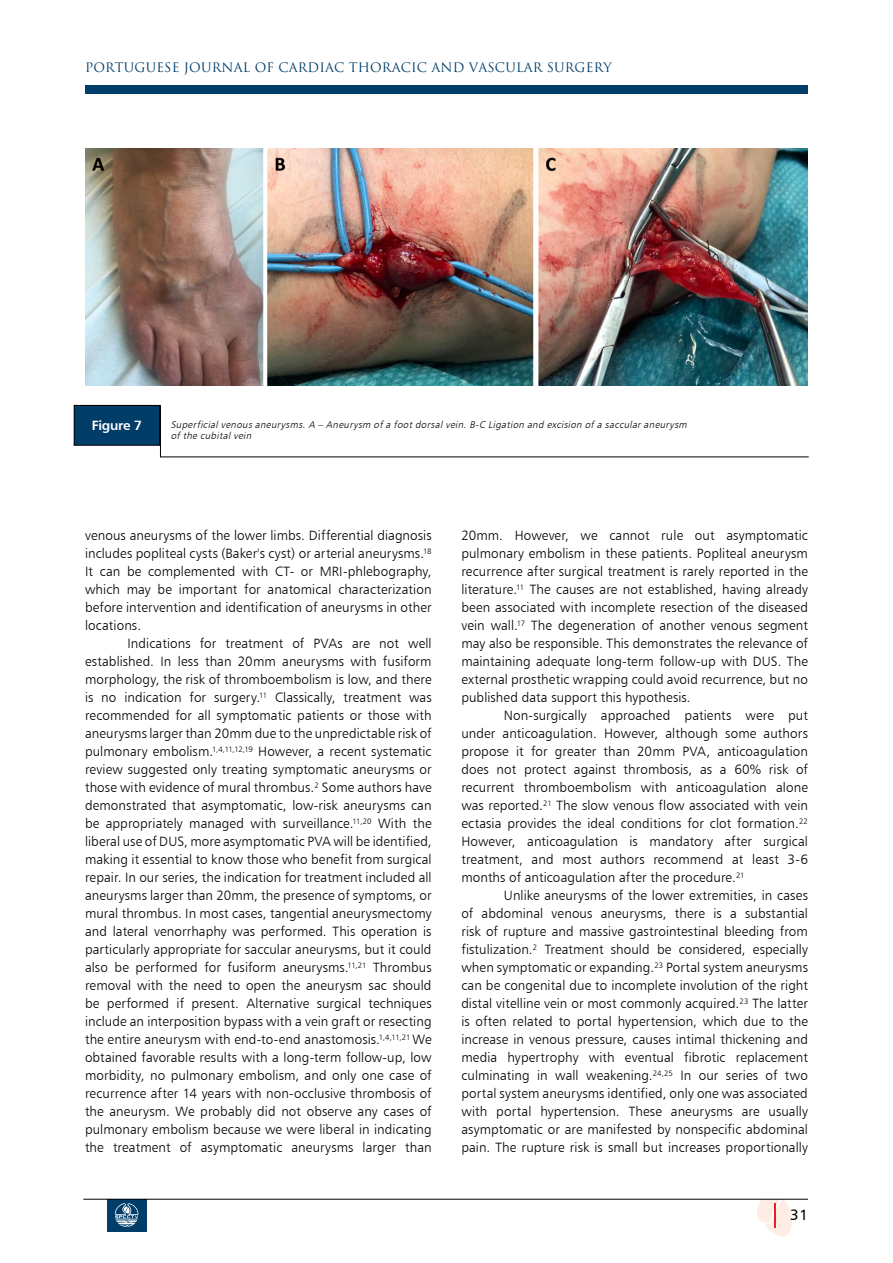
<style>
.page{position:relative;width:893px;height:1263px;background:#fff}
.page>*{position:absolute;margin:0;border:0;box-sizing:border-box;transform-origin:0 0}
.t1{font:15px "Humanist 777 BT Roman B";color:#000}
.t2{font:13.5px/18px "Humanist 777 BT Light B";letter-spacing:.005em;color:#000;text-align:justify}
.t3{font:13.5px "Humanist 777 BT Bold B";letter-spacing:-.02em;color:#fff}
.t4{font:12.75px "Trajan Pro 3";letter-spacing:.01em;color:#003d68}
.t5{font:italic 9.75px/11.7px "Humanist 777 BT Light B";color:#000}
</style>
<div class="page">
<div style="left:107px;top:1199px;width:40px;height:33px;background:#003d68"></div>
<svg style="left:115px;top:1203px;width:23px;height:24px"></svg>
<div style="left:85px;top:85px;width:723px;height:8px;background:#003d68"></div>
<svg style="left:757px;top:1200px;width:35px;height:37px"></svg>
<hr style="left:83px;top:1199px;width:725px;height:1px;background:#000">
<img style="left:86px;top:149px;width:722px;height:236px">
<svg style="left:160px;top:405px;width:649px;height:53px"></svg>
<div style="left:74px;top:405px;width:86px;height:40px;background:#003d68"></div>
<div style="left:74px;top:405px;width:86px;height:41px;border:1px solid #000"></div>
<p class="t4" style="left:85px;top:59px;width:528px">PORTUGUESE JOURNAL OF CARDIAC THORACIC AND VASCULAR SURGERY</p>
<p class="t3" style="left:92px;top:417px;width:52px">Figure 7</p>
<p class="t5" style="left:171px;top:418px;width:520px">Superficial venous aneurysms. A – Aneurysm of a foot dorsal vein. B-C Ligation and excision of a saccular aneurysm of the cubital vein</p>
<p class="t2" style="left:85px;top:526px;width:348px">venous aneurysms of the lower limbs. Differential diagnosis includes popliteal cysts (Baker's cyst) or arterial aneurysms.<sup>18<br></sup>It can be complemented with CT- or MRI-phlebography, which may be important for anatomical characterization before intervention and identification of aneurysms in other locations.</p>
<p class="t2" style="left:85px;top:634px;width:348px;text-indent:43px">Indications for treatment of PVAs are not well established. In less than 20mm aneurysms with fusiform morphology, the risk of thromboembolism is low, and there is no indication for surgery.<sup>11</sup> Classically, treatment was recommended for all symptomatic patients or those with aneurysms larger than 20mm due to the unpredictable risk of pulmonary embolism.<sup>1,4,11,12,19</sup> However, a recent systematic review suggested only treating symptomatic aneurysms or those with evidence of mural thrombus.<sup>2</sup> Some authors have demonstrated that asymptomatic, low-risk aneurysms can be appropriately managed with surveillance.<sup>11,20</sup> With the liberal use of DUS, more asymptomatic PVA will be identified, making it essential to know those who benefit from surgical repair. In our series, the indication for treatment included all aneurysms larger than 20mm, the presence of symptoms, or mural thrombus. In most cases, tangential aneurysmectomy and lateral venorrhaphy was performed. This operation is particularly appropriate for saccular aneurysms, but it could also be performed for fusiform aneurysms.<sup>11,21</sup> Thrombus removal with the need to open the aneurysm sac should be performed if present. Alternative surgical techniques include an interposition bypass with a vein graft or resecting the entire aneurysm with end-to-end anastomosis.<sup>1,4,11,21</sup> We obtained favorable results with a long-term follow-up, low morbidity, no pulmonary embolism, and only one case of recurrence after 14 years with non-occlusive thrombosis of the aneurysm. We probably did not observe any cases of pulmonary embolism because we were liberal in indicating the treatment of asymptomatic aneurysms larger than</p>
<p class="t2" style="left:461px;top:526px;width:348px">20mm. However, we cannot rule out asymptomatic pulmonary embolism in these patients. Popliteal aneurysm recurrence after surgical treatment is rarely reported in the literature.<sup>11</sup> The causes are not established, having already been associated with incomplete resection of the diseased vein wall.<sup>17</sup> The degeneration of another venous segment may also be responsible. This demonstrates the relevance of maintaining adequate long-term follow-up with DUS. The external prosthetic wrapping could avoid recurrence, but no published data support this hypothesis.</p>
<p class="t2" style="left:461px;top:706px;width:348px;text-indent:43px">Non-surgically approached patients were put under anticoagulation. However, although some authors propose it for greater than 20mm PVA, anticoagulation does not protect against thrombosis, as a 60% risk of recurrent thromboembolism with anticoagulation alone was reported.<sup>21</sup> The slow venous flow associated with vein ectasia provides the ideal conditions for clot formation.<sup>22<br></sup>However, anticoagulation is mandatory after surgical treatment, and most authors recommend at least 3-6 months of anticoagulation after the procedure.<sup>21</sup></p>
<p class="t2" style="left:461px;top:886px;width:348px;text-indent:43px">Unlike aneurysms of the lower extremities, in cases of abdominal venous aneurysms, there is a substantial risk of rupture and massive gastrointestinal bleeding from fistulization.<sup>2</sup> Treatment should be considered, especially when symptomatic or expanding.<sup>23</sup> Portal system aneurysms can be congenital due to incomplete involution of the right distal vitelline vein or most commonly acquired.<sup>23</sup> The latter is often related to portal hypertension, which due to the increase in venous pressure, causes intimal thickening and media hypertrophy with eventual fibrotic replacement culminating in wall weakening.<sup>24,25</sup> In our series of two portal system aneurysms identified, only one was associated with portal hypertension. These aneurysms are usually asymptomatic or are manifested by nonspecific abdominal pain. The rupture risk is small but increases proportionally</p>
<p class="t1" style="left:790px;top:1205px;width:19px">31</p>
</div>
